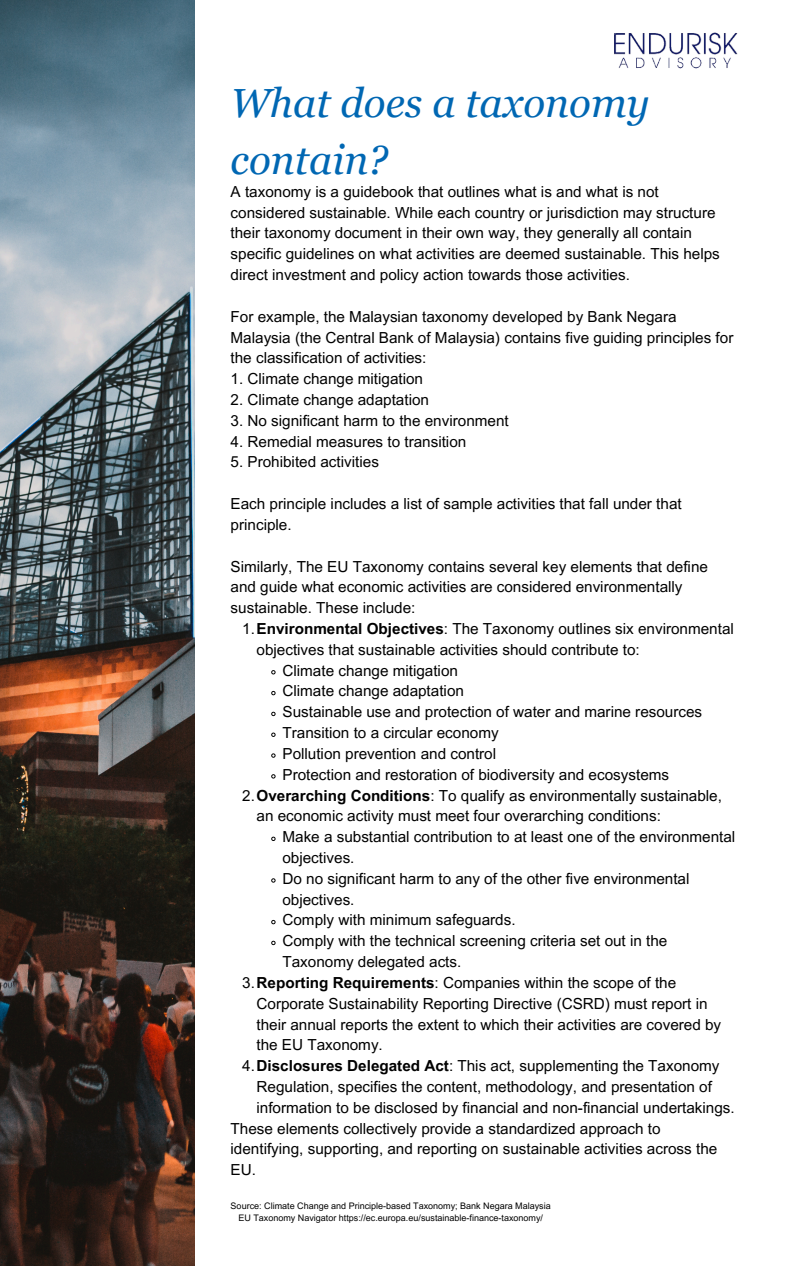
<style>
.page{position:relative;width:794px;height:1266px;background:#fff}
.page>*{position:absolute;margin:0;border:0;box-sizing:border-box;transform-origin:0 0}
.t1{font:italic 40.65px/56.8px "Georgia Pro";color:#0067b3}
.t2{font:15.23px/20.9px "Arial MT Pro";color:#000}
.t3{font:9px "Arial MT Pro";color:#000}
.s1{font-weight:700}
</style>
<div class="page">
<svg style="left:271px;top:670px;width:4px;height:4px"></svg>
<svg style="left:271px;top:691px;width:4px;height:4px"></svg>
<svg style="left:271px;top:711px;width:4px;height:5px"></svg>
<svg style="left:271px;top:732px;width:4px;height:5px"></svg>
<svg style="left:271px;top:753px;width:4px;height:5px"></svg>
<svg style="left:271px;top:774px;width:4px;height:5px"></svg>
<svg style="left:271px;top:836px;width:4px;height:5px"></svg>
<svg style="left:271px;top:878px;width:4px;height:5px"></svg>
<svg style="left:271px;top:919px;width:4px;height:5px"></svg>
<svg style="left:271px;top:940px;width:4px;height:5px"></svg>
<img style="left:0;top:0;width:194px;height:1266px">
<img style="left:614px;top:33px;width:122px;height:35px">
<p class="t1" style="left:230px;top:75px;width:420px">What does a taxonomy contain?</p>
<h1 class="t2" style="left:230px;top:183px;width:490px">A taxonomy is a guidebook that outlines what is and what is not considered sustainable. While each country or jurisdiction may structure their taxonomy document in their own way, they generally all contain specific guidelines on what activities are deemed sustainable. This helps direct investment and policy action towards those activities.</h1>
<h2 class="t2" style="left:230px;top:308px;width:504px">For example, the Malaysian taxonomy developed by Bank Negara<br>Malaysia (the Central Bank of Malaysia) contains five guiding principles for the classification of activities:</h2>
<h2 class="t2" style="left:230px;top:370px;width:194px">1. Climate change mitigation</h2>
<h2 class="t2" style="left:230px;top:391px;width:200px">2. Climate change adaptation</h2>
<h2 class="t2" style="left:230px;top:412px;width:279px">3. No significant harm to the environment</h2>
<h2 class="t2" style="left:230px;top:433px;width:237px">4. Remedial measures to transition</h2>
<h2 class="t2" style="left:230px;top:453px;width:150px">5. Prohibited activities</h2>
<h2 class="t2" style="left:230px;top:495px;width:452px">Each principle includes a list of sample activities that fall under that principle.</h2>
<h2 class="t2" style="left:230px;top:558px;width:478px">Similarly, The EU Taxonomy contains several key elements that define and guide what economic activities are considered environmentally sustainable. These include:</h2>
<h2 class="t2" style="left:256px;top:620px;width:478px;text-indent:-14px">1.<span class="s1">Environmental Objectives</span>: The Taxonomy outlines six environmental objectives that sustainable activities should contribute to:</h2>
<p class="t2" style="left:282px;top:662px;width:177px">Climate change mitigation</p>
<p class="t2" style="left:282px;top:682px;width:183px">Climate change adaptation</p>
<p class="t2" style="left:282px;top:703px;width:421px">Sustainable use and protection of water and marine resources</p>
<p class="t2" style="left:282px;top:724px;width:217px">Transition to a circular economy</p>
<p class="t2" style="left:282px;top:745px;width:215px">Pollution prevention and control</p>
<p class="t2" style="left:282px;top:766px;width:388px">Protection and restoration of biodiversity and ecosystems</p>
<p class="t2" style="left:256px;top:786px;width:466px;text-indent:-14px">2.<span class="s1">Overarching Conditions</span>: To qualify as environmentally sustainable, an economic activity must meet four overarching conditions:</p>
<p class="t2" style="left:282px;top:828px;width:454px">Make a substantial contribution to at least one of the environmental objectives.</p>
<p class="t2" style="left:282px;top:870px;width:408px">Do no significant harm to any of the other five environmental objectives.</p>
<p class="t2" style="left:282px;top:911px;width:234px">Comply with minimum safeguards.</p>
<p class="t2" style="left:282px;top:932px;width:386px">Comply with the technical screening criteria set out in the<br>Taxonomy delegated acts.</p>
<p class="t2" style="left:256px;top:974px;width:466px;text-indent:-14px">3.<span class="s1">Reporting Requirements</span>: Companies within the scope of the Corporate Sustainability Reporting Directive (CSRD) must report in their annual reports the extent to which their activities are covered by the EU Taxonomy.</p>
<p class="t2" style="left:256px;top:1057px;width:479px;text-indent:-14px">4.<span class="s1">Disclosures Delegated Act</span>: This act, supplementing the Taxonomy<br>Regulation, specifies the content, methodology, and presentation of information to be disclosed by financial and non-financial undertakings.</p>
<p class="t2" style="left:230px;top:1119px;width:488px">These elements collectively provide a standardized approach to identifying, supporting, and reporting on sustainable activities across the<br>EU.</p>
<p class="t3" style="left:230px;top:1202px;width:321px">Source: Climate Change and Principle-based Taxonomy; Bank Negara Malaysia</p>
<p class="t3" style="left:238px;top:1214px;width:306px">EU Taxonomy Navigator https://ec.europa.eu/sustainable-finance-taxonomy/</p>
</div>
